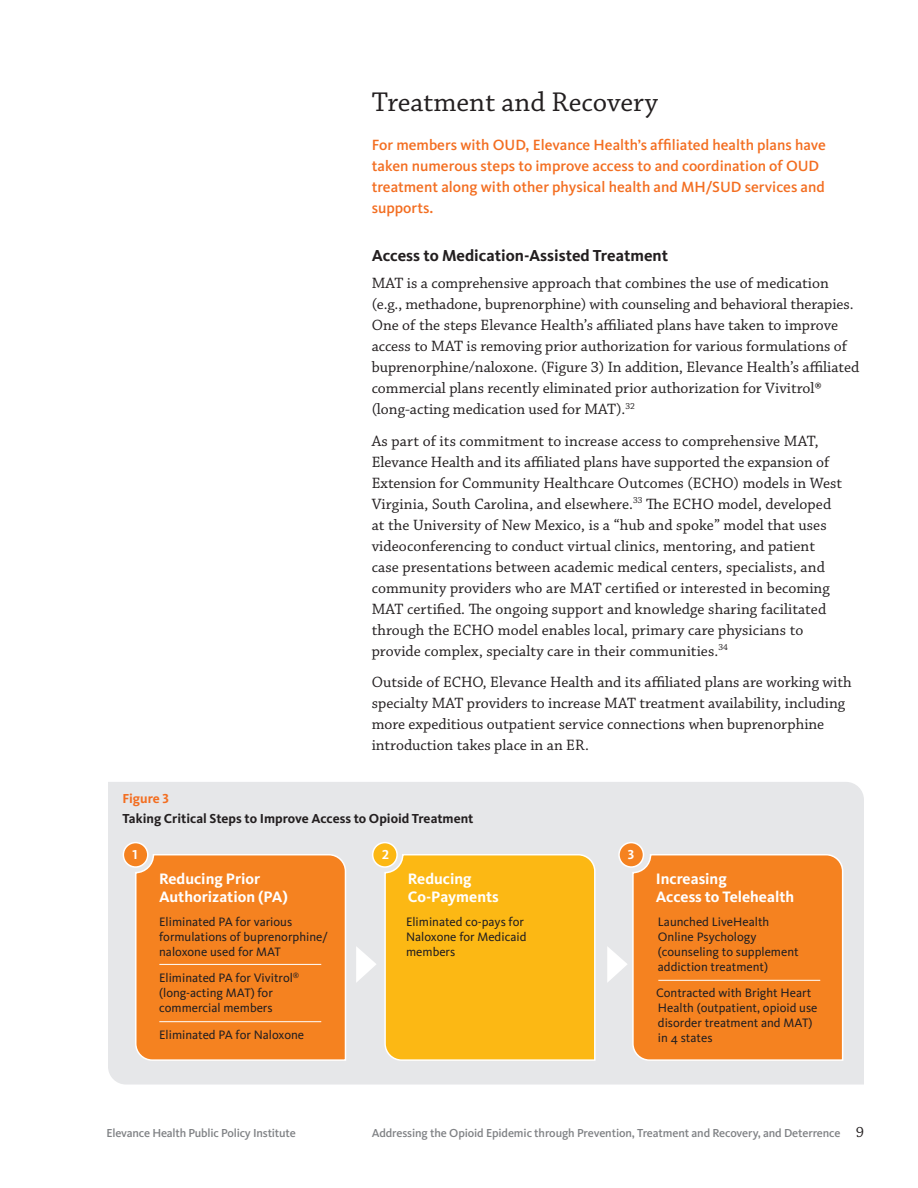
<style>
.page{position:relative;width:918px;height:1188px;background:#fff}
.page>*{position:absolute;margin:0;border:0;box-sizing:border-box;transform-origin:0 0}
.Head_1{font:28.5px "Chaparral Pro";color:#231f20}
.Head___Level_2{font:700 16.5px "Kievit";color:#231f20}
.Text_paragraph_2{font:15.75px/21px "Chaparral Pro";letter-spacing:.005em;color:#231f20}
.Paragraph_after_sub{font:15.75px/21px "Chaparral Pro";color:#231f20}
.t1{font:700 15.75px/18px "Kievit";color:#fff}
.Text___intro{font:500 15.3px/21px "Kievit";color:#f36e21}
.figure_X_black_text{font:700 13.5px "Kievit";color:#231f20}
.figure_X_black_text-2{font:700 13.5px "Kievit";letter-spacing:-.005em;color:#f36e21}
.t2{font:13.5px "Kievit Bold SC";color:#fff}
.t3{font:12.75px/15px "Kievit";color:#231f20}
.t4{font:500 12px "Kievit";letter-spacing:-.01em;color:#808285}
.s1{font-family:"Kievit Bold SC";font-weight:400}
.s2{color:#f58220}
.s3{font-family:"Chaparral Pro";font-weight:400;font-size:15.75px;color:#231f20}
</style>
<div class="page">
<div style="left:108px;top:782px;width:756px;height:303px;background:#e6e7e9"></div>
<div style="left:136px;top:855px;width:209px;height:205px;background:#f58220;border-radius:17px"></div>
<div style="left:135px;top:854px;width:211px;height:207px;border:1px solid #fff;border-radius:17px"></div>
<hr style="left:159px;top:964px;width:162px;height:1px;background:#fff">
<hr style="left:159px;top:1021px;width:162px;height:1px;background:#fff">
<div style="left:123px;top:843px;width:25px;height:24px;background:#f58220;border-radius:50%"></div>
<div style="left:123px;top:842px;width:26px;height:26px;border:1px solid #fff;border-radius:50%"></div>
<div style="left:633px;top:855px;width:210px;height:205px;background:#f58220;border-radius:17px"></div>
<div style="left:632px;top:854px;width:211px;height:207px;border:1px solid #fff;border-radius:17px"></div>
<div style="left:619px;top:843px;width:24px;height:24px;background:#f58220;border-radius:50%"></div>
<div style="left:618px;top:842px;width:26px;height:26px;border:1px solid #fff;border-radius:50%"></div>
<div style="left:385px;top:855px;width:210px;height:205px;background:#fcb814;border-radius:17px"></div>
<div style="left:384px;top:854px;width:212px;height:207px;border:1px solid #fff;border-radius:17px"></div>
<div style="left:373px;top:843px;width:24px;height:24px;background:#fcb814;border-radius:50%"></div>
<div style="left:372px;top:842px;width:26px;height:26px;border:1px solid #fff;border-radius:50%"></div>
<hr style="left:658px;top:980px;width:162px;height:1px;background:#fff">
<svg style="left:607px;top:946px;width:21px;height:37px"></svg>
<svg style="left:356px;top:946px;width:21px;height:37px"></svg>
<p class="Head_1" style="left:372px;top:86px;width:288px">Treatment and Recovery</p>
<p class="Text___intro" style="left:372px;top:135px;width:456px">For members with OUD, Elevance Health’s affiliated health plans have taken numerous steps to improve access to and coordination of OUD treatment along with other physical health and MH/SUD services and supports.</p>
<p class="Head___Level_2" style="left:372px;top:246px;width:298px">Access to Medication-Assisted Treatment</p>
<p class="Paragraph_after_sub" style="left:372px;top:273px;width:489px">MAT is a comprehensive approach that combines the use of medication (e.g., methadone, buprenorphine) with counseling and behavioral therapies.<br>One of the steps Elevance Health’s affiliated plans have taken to improve access to MAT is removing prior authorization for various formulations of buprenorphine/naloxone. (Figure 3) In addition, Elevance Health’s affiliated commercial plans recently eliminated prior authorization for Vivitrol® (long-acting medication used for MAT).<sup>32</sup></p>
<p class="Text_paragraph_2" style="left:372px;top:431px;width:472px">As part of its commitment to increase access to comprehensive MAT, Elevance Health and its affiliated plans have supported the expansion of Extension for Community Healthcare Outcomes (ECHO) models in West Virginia, South Carolina, and elsewhere.<sup>33</sup> The ECHO model, developed at the University of New Mexico, is a “hub and spoke” model that uses videoconferencing to conduct virtual clinics, mentoring, and patient case presentations between academic medical centers, specialists, and community providers who are MAT certified or interested in becoming MAT certified. The ongoing support and knowledge sharing facilitated through the ECHO model enables local, primary care physicians to provide complex, specialty care in their communities.<sup>34</sup></p>
<p class="Text_paragraph_2" style="left:372px;top:672px;width:481px">Outside of ECHO, Elevance Health and its affiliated plans are working with specialty MAT providers to increase MAT treatment availability, including more expeditious outpatient service connections when buprenorphine introduction takes place in an ER.</p>
<p class="figure_X_black_text-2" style="left:123px;top:791px;width:48px">Figure <span class="s1">3</span></p>
<p class="figure_X_black_text" style="left:123px;top:810px;width:352px">Taking Critical Steps to Improve Access to Opioid Treatment</p>
<p class="t2" style="left:132px;top:846px;width:7px">1</p>
<p class="t2" style="left:382px;top:847px;width:8px">2</p>
<p class="t2" style="left:628px;top:847px;width:8px">3</p>
<p class="t1" style="left:408px;top:870px;width:92px">Reducing<br>Co-Payments</p>
<p class="t3" style="left:406px;top:914px;width:122px">Eliminated co-pays for<br>Naloxone for Medicaid members</p>
<p class="t1" style="left:159px;top:870px;width:130px">Reducing Prior<br>Authorization (PA)</p>
<p class="t3" style="left:159px;top:914px;width:170px;text-indent:-7px"><span class="s2">•</span> Eliminated PA for various formulations of buprenorphine/ naloxone used for MAT</p>
<p class="t3" style="left:159px;top:971px;width:142px">Eliminated PA for Vivitrol<sup>® </sup>(long-acting MAT) for commercial members</p>
<p class="t3" style="left:159px;top:1028px;width:147px">Eliminated PA for Naloxone</p>
<p class="t1" style="left:656px;top:870px;width:140px">Increasing<br>Access to Telehealth</p>
<p class="t3" style="left:658px;top:914px;width:142px">Launched LiveHealth<br>Online Psychology (counseling to supplement addiction treatment)</p>
<p class="t3" style="left:656px;top:986px;width:163px">Contracted with Bright Heart<br>Health (outpatient, opioid use disorder treatment and MAT) in 4 states</p>
<p class="t4" style="left:106px;top:1126px;width:191px">Elevance Health Public Policy Institute</p>
<p class="t4" style="left:372px;top:1126px;width:494px">Addressing the Opioid Epidemic through Prevention, Treatment and Recovery, and Deterrence <span class="s3">9</span></p>
</div>
